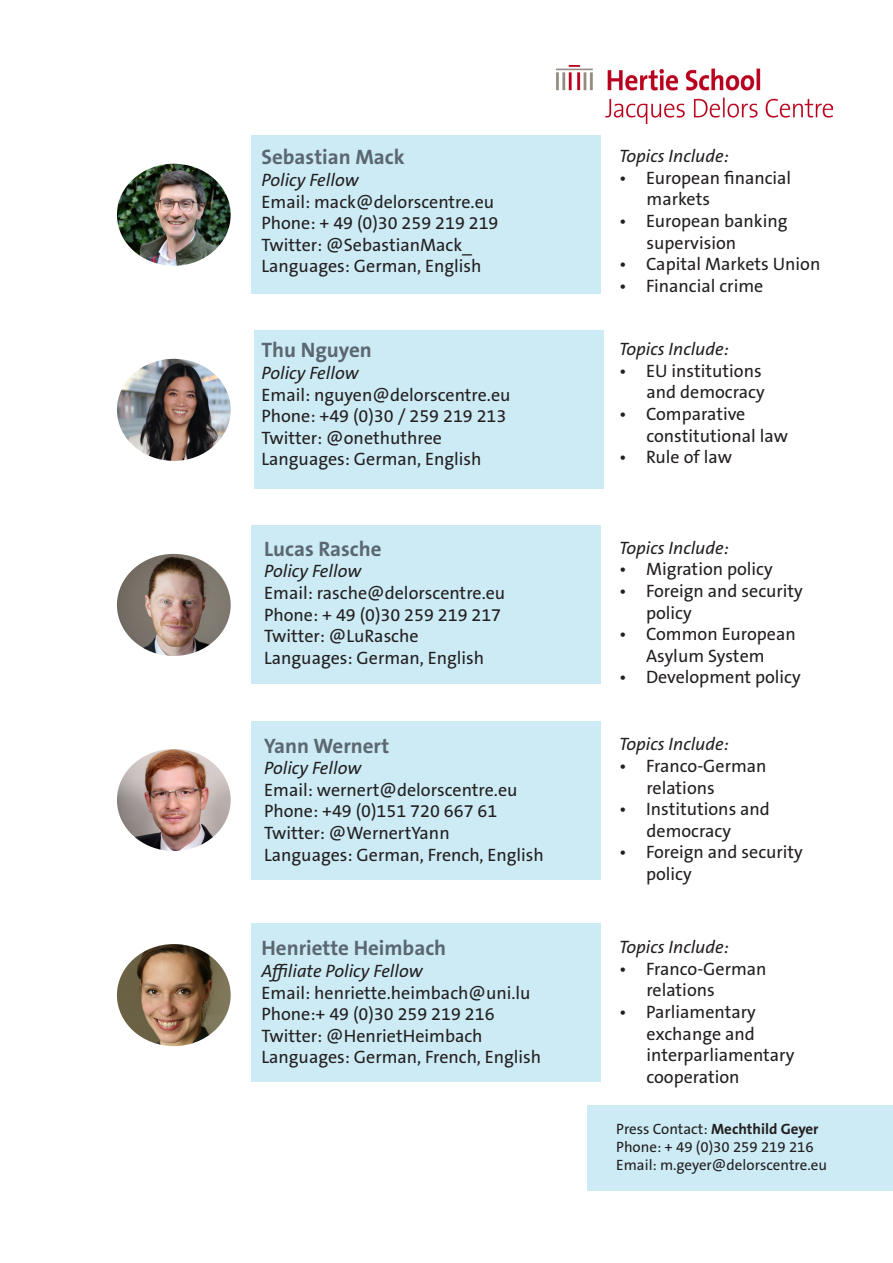
<style>
.page{position:relative;width:893px;height:1263px;background:#fff}
.page>*{position:absolute;margin:0;border:0;box-sizing:border-box;transform-origin:0 0}
.t1{font:700 21px "The Sans B W7";color:#5b6770}
.t2{font:18px/21.6px "The Sans B W5 Plain";color:#231f20}
.t3{font:italic 18px "The Sans B W5 Plain";color:#231f20}
.t4{font:15px "The Sans B W5 Plain";color:#231f20}
.t5{font:700 15px "The Sans B W7";color:#231f20}
.s1{font-family:"The Sans B W5 Plain";font-weight:400}
</style>
<div class="page">
<div style="left:251px;top:923px;width:350px;height:159px;background:#ccebf5"></div>
<div style="left:251px;top:721px;width:350px;height:159px;background:#ccebf5"></div>
<div style="left:251px;top:525px;width:350px;height:159px;background:#ccebf5"></div>
<div style="left:255px;top:330px;width:349px;height:159px;background:#ccebf5"></div>
<div style="left:251px;top:135px;width:350px;height:159px;background:#ccebf5"></div>
<img style="left:557px;top:66px;width:275px;height:58px">
<div style="left:587px;top:1106px;width:306px;height:85px;background:#ccebf5"></div>
<img style="left:117px;top:164px;width:114px;height:102px">
<img style="left:117px;top:554px;width:114px;height:102px">
<img style="left:117px;top:359px;width:114px;height:102px">
<img style="left:117px;top:749px;width:114px;height:102px">
<img style="left:117px;top:944px;width:114px;height:102px">
<p class="t1" style="left:261px;top:144px;width:145px">Sebastian Mack</p>
<p class="t3" style="left:261px;top:169px;width:99px">Policy Fellow</p>
<p class="t2" style="left:261px;top:191px;width:234px">Email: mack@delorscentre.eu</p>
<p class="t2" style="left:261px;top:212px;width:239px">Phone: + 49 (0)30 259 219 219</p>
<p class="t2" style="left:261px;top:234px;width:212px">Twitter: @SebastianMack_</p>
<p class="t2" style="left:261px;top:256px;width:221px">Languages: German, English</p>
<p class="t1" style="left:261px;top:337px;width:112px">Thu Nguyen</p>
<p class="t3" style="left:261px;top:362px;width:99px">Policy Fellow</p>
<p class="t2" style="left:261px;top:384px;width:251px">Email: nguyen@delorscentre.eu</p>
<p class="t2" style="left:261px;top:405px;width:246px">Phone: +49 (0)30 / 259 219 213</p>
<p class="t2" style="left:261px;top:427px;width:182px">Twitter: @onethuthree</p>
<p class="t2" style="left:261px;top:449px;width:221px">Languages: German, English</p>
<p class="t1" style="left:264px;top:535px;width:119px">Lucas Rasche</p>
<p class="t3" style="left:264px;top:560px;width:99px">Policy Fellow</p>
<p class="t2" style="left:264px;top:582px;width:243px">Email: rasche@delorscentre.eu</p>
<p class="t2" style="left:264px;top:604px;width:239px">Phone: + 49 (0)30 259 219 217</p>
<p class="t2" style="left:264px;top:625px;width:156px">Twitter: @LuRasche</p>
<p class="t2" style="left:264px;top:647px;width:221px">Languages: German, English</p>
<p class="t1" style="left:264px;top:732px;width:127px">Yann Wernert</p>
<p class="t3" style="left:264px;top:757px;width:99px">Policy Fellow</p>
<p class="t2" style="left:264px;top:779px;width:255px">Email: wernert@delorscentre.eu</p>
<p class="t2" style="left:264px;top:801px;width:235px">Phone: +49 (0)151 720 667 61</p>
<p class="t2" style="left:264px;top:822px;width:187px">Twitter: @WernertYann</p>
<p class="t2" style="left:264px;top:844px;width:281px">Languages: German, French, English</p>
<p class="t1" style="left:261px;top:935px;width:186px">Henriette Heimbach</p>
<p class="t3" style="left:261px;top:960px;width:163px">Affiliate Policy Fellow</p>
<p class="t2" style="left:261px;top:982px;width:271px">Email: henriette.heimbach@uni.lu</p>
<p class="t2" style="left:261px;top:1003px;width:235px">Phone:+ 49 (0)30 259 219 216</p>
<p class="t2" style="left:261px;top:1025px;width:223px">Twitter: @HenrietHeimbach</p>
<p class="t2" style="left:261px;top:1046px;width:281px">Languages: German, French, English</p>
<p class="t3" style="left:619px;top:145px;width:111px">Topics Include:</p>
<p class="t2" style="left:619px;top:167px;width:174px">• European financial</p>
<p class="t2" style="left:646px;top:189px;width:65px">markets</p>
<p class="t2" style="left:619px;top:210px;width:170px">• European banking</p>
<p class="t2" style="left:646px;top:232px;width:91px">supervision</p>
<p class="t2" style="left:619px;top:253px;width:203px">• Capital Markets Union</p>
<p class="t2" style="left:619px;top:275px;width:146px">• Financial crime</p>
<p class="t3" style="left:619px;top:338px;width:111px">Topics Include:</p>
<p class="t2" style="left:619px;top:360px;width:144px">• EU institutions</p>
<p class="t2" style="left:646px;top:381px;width:120px">and democracy</p>
<p class="t2" style="left:619px;top:403px;width:128px">• Comparative</p>
<p class="t2" style="left:646px;top:425px;width:143px">constitutional law</p>
<p class="t2" style="left:619px;top:446px;width:115px">• Rule of law</p>
<p class="t3" style="left:619px;top:537px;width:111px">Topics Include:</p>
<p class="t2" style="left:619px;top:559px;width:155px">• Migration policy</p>
<p class="t2" style="left:646px;top:580px;width:158px;text-indent:-27px">• Foreign and security policy</p>
<p class="t2" style="left:619px;top:623px;width:178px;text-align:center">• Common European<br>Asylum System</p>
<p class="t2" style="left:619px;top:667px;width:183px">• Development policy</p>
<p class="t3" style="left:619px;top:733px;width:111px">Topics Include:</p>
<p class="t2" style="left:619px;top:755px;width:149px">• Franco-German</p>
<p class="t2" style="left:646px;top:777px;width:70px">relations</p>
<p class="t2" style="left:619px;top:798px;width:152px">• Institutions and</p>
<p class="t2" style="left:646px;top:820px;width:86px">democracy</p>
<p class="t2" style="left:646px;top:842px;width:158px;text-indent:-27px">• Foreign and security policy</p>
<p class="t3" style="left:619px;top:936px;width:111px">Topics Include:</p>
<p class="t2" style="left:619px;top:958px;width:149px">• Franco-German</p>
<p class="t2" style="left:646px;top:979px;width:70px">relations</p>
<p class="t2" style="left:619px;top:1001px;width:138px">• Parliamentary</p>
<p class="t2" style="left:646px;top:1023px;width:110px">exchange and</p>
<p class="t2" style="left:646px;top:1044px;width:149px">interparliamentary</p>
<p class="t2" style="left:646px;top:1066px;width:95px">cooperation</p>
<p class="t5" style="left:616px;top:1119px;width:204px"><span class="s1">Press Contact:</span> Mechthild Geyer</p>
<p class="t4" style="left:616px;top:1137px;width:199px">Phone: + 49 (0)30 259 219 216</p>
<p class="t4" style="left:616px;top:1155px;width:212px">Email: m.geyer@delorscentre.eu</p>
</div>
